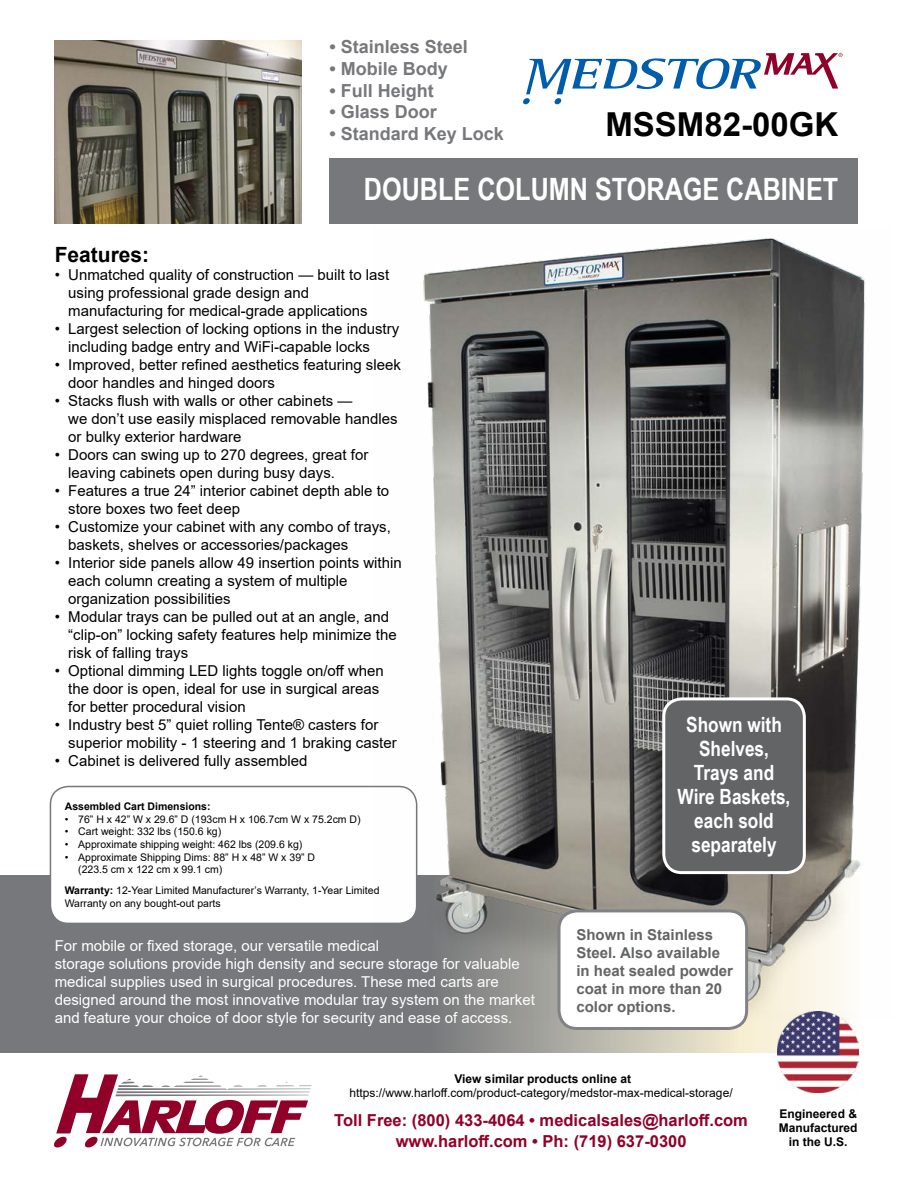
<style>
.page{position:relative;width:918px;height:1188px;background:#fff}
.page>*{position:absolute;margin:0;border:0;box-sizing:border-box;transform-origin:0 0}
.t1{font:700 33px "Arial";color:#000}
.t2{font:700 30.75px "Arial Narrow";color:#fff}
.t3{font:700 21px/24px "Arial Narrow";color:#fff;text-align:center}
.t4{font:700 21px "Arial";color:#000}
.t5{font:700 18px "Arial";color:#77787b}
.t6{font:700 16.5px/21px "Arial";color:#910028;text-align:center}
.t7{font:15px/18px "Arial";color:#000}
.t8{font:15px/18px "Arial";color:#fff}
.t9{font:700 15px/18px "Arial";color:#636466}
.t10{font:12px "Arial";color:#000}
.t11{font:700 12px/14.4px "Arial";color:#000;text-align:center}
.t12{font:10.5px/12.6px "Arial";color:#000}
.t13{font:700 10.5px "Arial";color:#000}
.s1{font-weight:700}
</style>
<div class="page">
<svg style="left:0;top:876px;width:859px;height:176px;background:#818182"></svg>
<div style="left:50px;top:787px;width:367px;height:136px;background:#fff;border-radius:18px"></div>
<div style="left:50px;top:786px;width:367px;height:138px;border:2px solid #77787b;border-radius:18px"></div>
<img style="left:55px;top:40px;width:246px;height:183px">
<svg style="left:54px;top:1074px;width:258px;height:74px"></svg>
<img style="left:374px;top:238px;width:491px;height:781px">
<img style="left:777px;top:1012px;width:81px;height:81px">
<svg style="left:523px;top:53px;width:320px;height:51px"></svg>
<div style="left:329px;top:158px;width:529px;height:65px;background:#77787b"></div>
<div style="left:664px;top:699px;width:140px;height:174px;background:#636466;border-radius:18px"></div>
<div style="left:662px;top:697px;width:144px;height:177px;border:3px solid #fff;border-radius:18px"></div>
<div style="left:559px;top:911px;width:188px;height:117px;background:#fff;border-radius:18px"></div>
<div style="left:558px;top:909px;width:190px;height:121px;border:3px solid #808285;border-radius:18px"></div>
<p class="t5" style="left:329px;top:34px;width:140px">• Stainless Steel</p>
<p class="t5" style="left:329px;top:56px;width:120px">• Mobile Body</p>
<p class="t5" style="left:329px;top:78px;width:106px">• Full Height</p>
<p class="t5" style="left:329px;top:99px;width:109px">• Glass Door</p>
<p class="t5" style="left:329px;top:121px;width:176px">• Standard Key Lock</p>
<h1 class="t1" style="left:605px;top:101px;width:234px">MSSM82-00GK</h1>
<h2 class="t2" style="left:364px;top:166px;width:476px">DOUBLE COLUMN STORAGE CABINET</h2>
<h3 class="t4" style="left:55px;top:240px;width:96px">Features:</h3>
<p class="t7" style="left:68px;top:266px;width:323px;text-indent:-13px">• Unmatched quality of construction — built to last using professional grade design and manufacturing for medical-grade applications</p>
<p class="t7" style="left:68px;top:320px;width:332px;text-indent:-13px">• Largest selection of locking options in the industry including badge entry and WiFi-capable locks</p>
<p class="t7" style="left:68px;top:356px;width:334px;text-indent:-13px">• Improved, better refined aesthetics featuring sleek door handles and hinged doors</p>
<p class="t7" style="left:68px;top:392px;width:331px;text-indent:-13px">• Stacks flush with walls or other cabinets —<br>we don’t use easily misplaced removable handles or bulky exterior hardware</p>
<p class="t7" style="left:68px;top:446px;width:302px;text-indent:-13px">• Doors can swing up to 270 degrees, great for leaving cabinets open during busy days.</p>
<p class="t7" style="left:68px;top:482px;width:323px;text-indent:-13px">• Features a true 24” interior cabinet depth able to store boxes two feet deep</p>
<p class="t7" style="left:68px;top:518px;width:324px;text-indent:-13px">• Customize your cabinet with any combo of trays, baskets, shelves or accessories/packages</p>
<p class="t7" style="left:68px;top:554px;width:335px;text-indent:-13px">• Interior side panels allow 49 insertion points within each column creating a system of multiple organization possibilities</p>
<p class="t7" style="left:68px;top:608px;width:330px;text-indent:-13px">• Modular trays can be pulled out at an angle, and “clip-on” locking safety features help minimize the risk of falling trays</p>
<p class="t7" style="left:68px;top:662px;width:317px;text-indent:-14px">• Optional dimming LED lights toggle on/off when the door is open, ideal for use in surgical areas for better procedural vision</p>
<p class="t7" style="left:68px;top:716px;width:330px;text-indent:-14px">• Industry best 5” quiet rolling Tente® casters for superior mobility - 1 steering and 1 braking caster</p>
<p class="t7" style="left:55px;top:752px;width:254px">• Cabinet is delivered fully assembled</p>
<p class="t13" style="left:65px;top:799px;width:147px">Assembled Cart Dimensions:</p>
<p class="t12" style="left:65px;top:813px;width:297px">• 76” H x 42” W x 29.6” D (193cm H x 106.7cm W x 75.2cm D)</p>
<p class="t12" style="left:65px;top:825px;width:158px">• Cart weight: 332 lbs (150.6 kg)</p>
<p class="t12" style="left:65px;top:838px;width:239px">• Approximate shipping weight: 462 lbs (209.6 kg)</p>
<p class="t12" style="left:78px;top:851px;width:238px;text-indent:-14px">• Approximate Shipping Dims: 88” H x 48” W x 39” D (223.5 cm x 122 cm x 99.1 cm)</p>
<p class="t12" style="left:65px;top:884px;width:316px"><span class="s1">Warranty:</span> 12-Year Limited Manufacturer’s Warranty, 1-Year Limited<br>Warranty on any bought-out parts</p>
<p class="t8" style="left:55px;top:937px;width:482px">For mobile or fixed storage, our versatile medical<br>storage solutions provide high density and secure storage for valuable medical supplies used in surgical procedures. These med carts are designed around the most innovative modular tray system on the market and feature your choice of door style for security and ease of access.</p>
<h3 class="t3" style="left:678px;top:712px;width:114px">Shown with<br>Shelves,<br>Trays and<br>Wire Baskets, each sold separately</h3>
<p class="t9" style="left:576px;top:926px;width:158px">Shown in Stainless<br>Steel. Also available in heat sealed powder coat in more than 20 color options.</p>
<p class="t11" style="left:455px;top:1072px;width:178px">View similar products online at</p>
<p class="t10" style="left:349px;top:1085px;width:385px">https://www.harloff.com/product-category/medstor-max-medical-storage/</p>
<p class="t6" style="left:334px;top:1110px;width:415px">Toll Free: (800) 433-4064 • medicalsales@harloff.com www.harloff.com • Ph: (719) 637-0300</p>
<p class="t11" style="left:779px;top:1106px;width:80px">Engineered &amp;<br>Manufactured in the U.S.</p>
</div>
